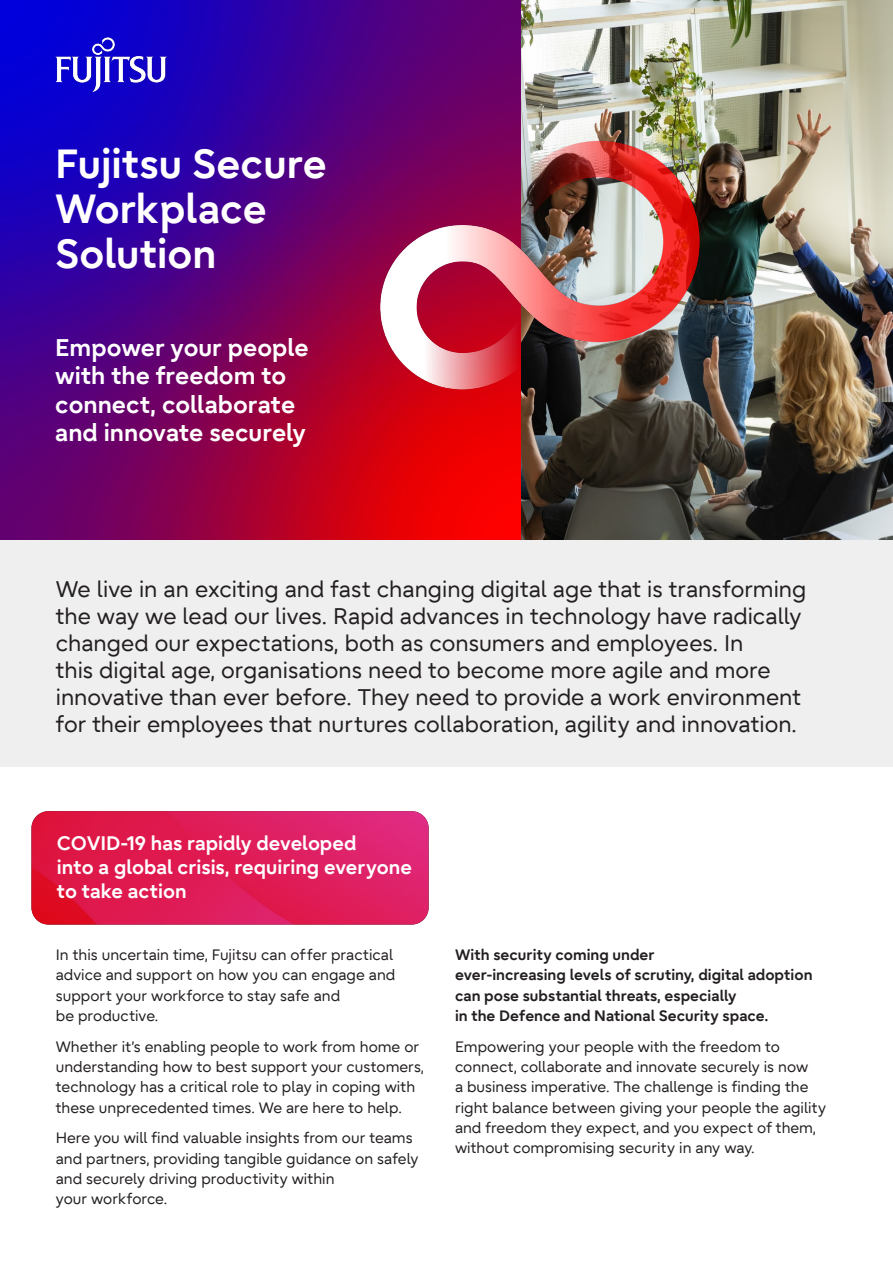
<style>
.page{position:relative;width:893px;height:1263px;background:#fff}
.page>*{position:absolute;margin:0;border:0;box-sizing:border-box;transform-origin:0 0}
.Headline_5{font:700 40.5px/45px "Fujitsu Infinity Pro";color:#fff}
.Headline_3{font:700 24px/28.5px "Fujitsu Infinity Pro";color:#fff}
.Introduction{font:22.5px/27px "Fujitsu Infinity Pro";color:#231f20}
.Subheadline_1{font:700 19.5px/24px "Fujitsu Infinity Pro";color:#fff}
.Body_text_2{font:15px/20.2px "Fujitsu Infinity Pro";color:#231f20}
.Body_text_2-2{font:700 15px/20.2px "Fujitsu Infinity Pro";color:#231f20}
</style>
<div class="page">
<img style="left:31px;top:811px;width:398px;height:113px">
<img style="left:521px;top:0;width:372px;height:540px">
<img style="left:0;top:0;width:521px;height:540px">
<img style="left:292px;top:87px;width:461px;height:356px">
<img style="left:55px;top:37px;width:112px;height:55px">
<div style="left:0;top:540px;width:893px;height:226px;background:#efefef"></div>
<p class="Headline_5" style="left:55px;top:141px;width:273px">Fujitsu Secure<br>Workplace<br>Solution</p>
<p class="Headline_3" style="left:55px;top:333px;width:255px">Empower your people with the freedom to connect, collaborate and innovate securely</p>
<p class="Introduction" style="left:56px;top:575px;width:752px">We live in an exciting and fast changing digital age that is transforming the way we lead our lives. Rapid advances in technology have radically changed our expectations, both as consumers and employees. In<br>this digital age, organisations need to become more agile and more innovative than ever before. They need to provide a work environment for their employees that nurtures collaboration, agility and innovation.</p>
<p class="Subheadline_1" style="left:57px;top:831px;width:356px">COVID-19 has rapidly developed<br>into a global crisis, requiring everyone to take action</p>
<p class="Body_text_2" style="left:56px;top:945px;width:341px">In this uncertain time, Fujitsu can of fer practical advice and support on how you can engage and support your workforce to stay safe and<br>be productive.</p>
<p class="Body_text_2" style="left:56px;top:1036px;width:370px">Whether it’s enabling people to work from home or understanding how to best support your customers, technology has a critical role to play in coping with these unprecedented times. We are here to help.</p>
<p class="Body_text_2" style="left:56px;top:1128px;width:364px">Here you will find valuable insights from our teams and partners, providing tangible guidance on safely and securely driving productivity within<br>your workforce.</p>
<p class="Body_text_2-2" style="left:455px;top:944px;width:359px">With security coming under<br>ever-increasing levels of scrutiny, digital adoption can pose substantial threats, especially<br>in the Defence and National Security space.</p>
<p class="Body_text_2" style="left:455px;top:1036px;width:373px">Empowering your people with the freedom to connect, collaborate and innovate securely is now<br>a business imperative. The challenge is finding the right balance between giving your people the agility and freedom they expect, and you expect of them, without compromising security in any way.</p>
</div>
